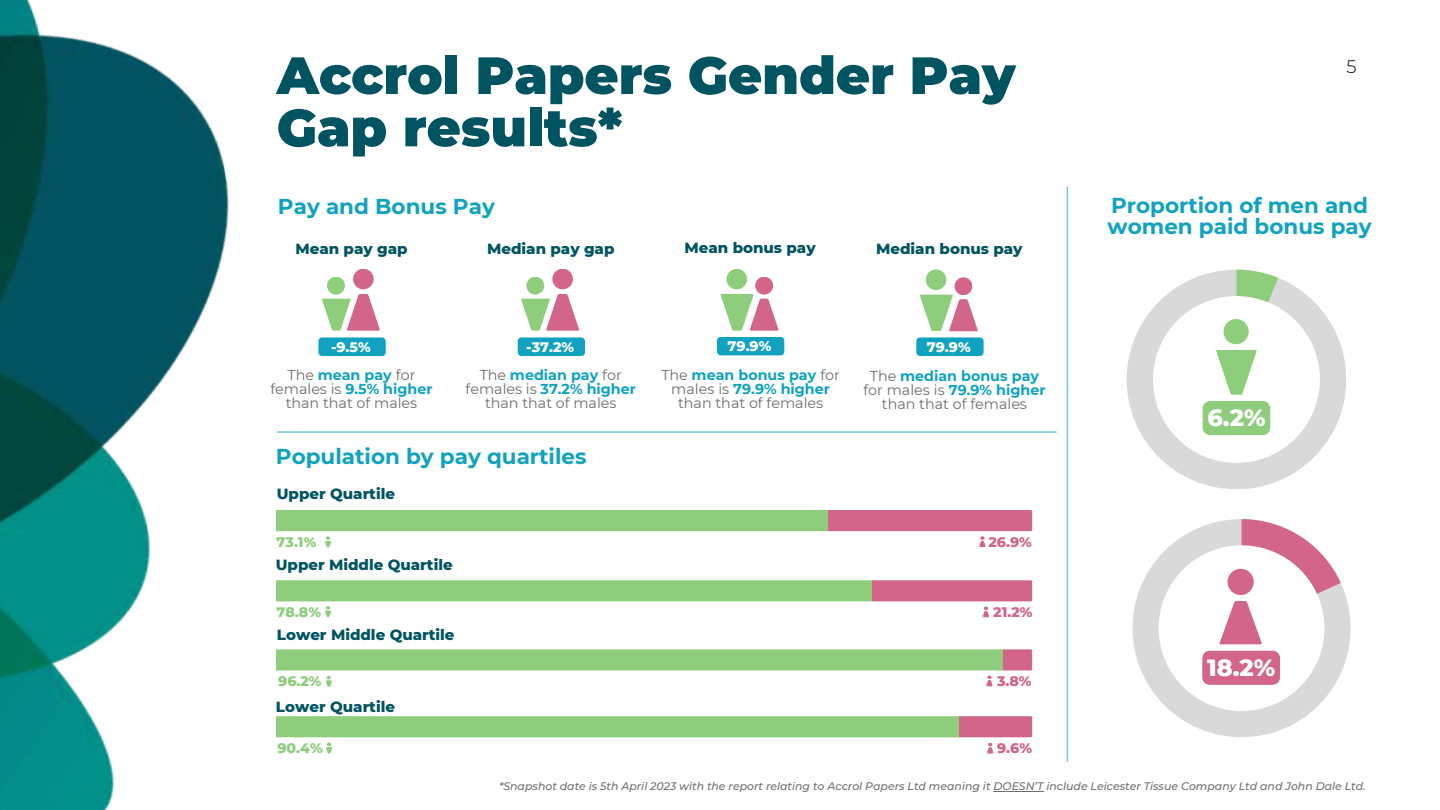
<style>
.page{position:relative;width:1440px;height:810px;background:#fff}
.page>*{position:absolute;margin:0;border:0;box-sizing:border-box;transform-origin:0 0}
.t1{font:900 52.3px/52.3px "Montserrat";color:#005461}
.t2{font:800 23.9px "Montserrat";color:#fff}
.t3{font:700 21.5px/21px "Montserrat";color:#10a2c0}
.t4{font:300 18.1px "Montserrat";color:#000}
.t5{font:800 15px "Montserrat";color:#005461}
.t6{font:14.3px/14.2px "Montserrat";color:#6e6e70;text-align:center}
.t7{font:800 14.1px "Montserrat";color:#fff}
.t8{font:800 14.1px "Montserrat";color:#8ecd7b}
.t9{font:800 14.1px "Montserrat";color:#d26589}
.t10{font:italic 500 10.9px "Montserrat";color:#6e6e70}
.s1{font-weight:700;color:#10a2c0}
</style>
<div class="page">
<img style="left:0;top:0;width:579px;height:810px">
<hr style="left:1067px;top:187px;width:1px;height:575px;background:#70c7d9">
<hr style="left:277px;top:431px;width:780px;height:2px;background:#70c7d9">
<div style="left:353px;top:269px;width:21px;height:20px;background:#d26589;border-radius:50%"></div>
<svg style="left:322px;top:294px;width:58px;height:37px"></svg>
<div style="left:327px;top:277px;width:18px;height:18px;background:#8ecd7b;border-radius:50%"></div>
<svg style="left:318px;top:337px;width:68px;height:19px"></svg>
<div style="left:552px;top:269px;width:21px;height:20px;background:#d26589;border-radius:50%"></div>
<svg style="left:521px;top:294px;width:58px;height:37px"></svg>
<div style="left:526px;top:277px;width:18px;height:18px;background:#8ecd7b;border-radius:50%"></div>
<svg style="left:518px;top:337px;width:67px;height:19px"></svg>
<div style="left:755px;top:277px;width:18px;height:18px;background:#d26589;border-radius:50%"></div>
<svg style="left:721px;top:294px;width:57px;height:37px"></svg>
<div style="left:726px;top:269px;width:21px;height:20px;background:#8ecd7b;border-radius:50%"></div>
<svg style="left:717px;top:337px;width:67px;height:18px"></svg>
<div style="left:954px;top:277px;width:18px;height:18px;background:#d26589;border-radius:50%"></div>
<svg style="left:920px;top:295px;width:58px;height:36px"></svg>
<div style="left:926px;top:269px;width:20px;height:21px;background:#8ecd7b;border-radius:50%"></div>
<svg style="left:916px;top:337px;width:68px;height:19px"></svg>
<svg style="left:277px;top:649px;width:755px;height:21px;background:#92c97d"></svg>
<svg style="left:277px;top:580px;width:755px;height:37px"></svg>
<svg style="left:986px;top:676px;width:7px;height:10px"></svg>
<svg style="left:326px;top:676px;width:6px;height:11px"></svg>
<svg style="left:277px;top:716px;width:755px;height:38px"></svg>
<svg style="left:1127px;top:270px;width:219px;height:219px"></svg>
<svg style="left:1236px;top:270px;width:42px;height:32px"></svg>
<svg style="left:1133px;top:519px;width:218px;height:218px"></svg>
<svg style="left:1242px;top:519px;width:99px;height:75px"></svg>
<svg style="left:1220px;top:601px;width:42px;height:43px"></svg>
<div style="left:1228px;top:569px;width:26px;height:26px;background:#d26589;border-radius:50%"></div>
<svg style="left:1216px;top:350px;width:41px;height:45px"></svg>
<div style="left:1224px;top:319px;width:25px;height:25px;background:#8ecd7b;border-radius:50%"></div>
<div style="left:1203px;top:401px;width:67px;height:34px;background:#8ecd7b;border-radius:7px"></div>
<div style="left:1202px;top:651px;width:78px;height:34px;background:#d26589;border-radius:7px"></div>
<hr style="left:993px;top:791px;width:50px;height:1px;background:#6e6e70">
<svg style="left:277px;top:510px;width:755px;height:38px"></svg>
<h1 class="t1" style="left:277px;top:49px;width:740px">Accrol Papers Gender Pay<br>Gap results*</h1>
<p class="t4" style="left:1346px;top:55px;width:12px">5</p>
<h3 class="t3" style="left:278px;top:196px;width:218px">Pay and Bonus Pay</h3>
<h3 class="t3" style="left:1108px;top:195px;width:266px">Proportion of men and women paid bonus pay</h3>
<p class="t5" style="left:295px;top:239px;width:114px">Mean pay gap</p>
<p class="t5" style="left:487px;top:239px;width:129px">Median pay gap</p>
<p class="t5" style="left:684px;top:239px;width:133px">Mean bonus pay</p>
<p class="t5" style="left:876px;top:239px;width:148px">Median bonus pay</p>
<p class="t7" style="left:331px;top:338px;width:41px">-9.5%</p>
<p class="t6" style="left:270px;top:368px;width:164px">The <span class="s1">mean pay</span> for females is <span class="s1">9.5% higher </span>than that of males</p>
<p class="t7" style="left:526px;top:338px;width:49px">-37.2%</p>
<p class="t6" style="left:466px;top:368px;width:172px">The <span class="s1">median pay</span> for females is <span class="s1">37.2% higher </span>than that of males</p>
<h3 class="t3" style="left:276px;top:446px;width:312px">Population by pay quartiles</h3>
<p class="t5" style="left:277px;top:484px;width:120px">Upper Quartile</p>
<p class="t7" style="left:728px;top:337px;width:45px">79.9%</p>
<p class="t6" style="left:661px;top:368px;width:180px">The <span class="s1">mean bonus pay</span> for males is <span class="s1">79.9% higher </span>than that of females</p>
<p class="t7" style="left:927px;top:338px;width:45px">79.9%</p>
<p class="t6" style="left:863px;top:368px;width:184px">The <span class="s1">median bonus pay </span>for males is <span class="s1">79.9% higher </span>than that of females</p>
<p class="t8" style="left:277px;top:533px;width:41px">73.1%</p>
<p class="t9" style="left:988px;top:533px;width:45px">26.9%</p>
<p class="t5" style="left:276px;top:556px;width:178px">Upper Middle Quartile</p>
<p class="t8" style="left:277px;top:603px;width:46px">78.8%</p>
<p class="t9" style="left:993px;top:603px;width:41px">21.2%</p>
<p class="t5" style="left:277px;top:626px;width:179px">Lower Middle Quartile</p>
<p class="t8" style="left:278px;top:672px;width:45px">96.2%</p>
<p class="t9" style="left:997px;top:672px;width:36px">3.8%</p>
<p class="t5" style="left:276px;top:697px;width:121px">Lower Quartile</p>
<p class="t8" style="left:277px;top:739px;width:47px">90.4%</p>
<p class="t9" style="left:997px;top:739px;width:36px">9.6%</p>
<h2 class="t2" style="left:1207px;top:403px;width:60px">6.2%</h2>
<h2 class="t2" style="left:1207px;top:653px;width:70px">18.2%</h2>
<p class="t10" style="left:499px;top:779px;width:868px">*Snapshot date is 5th April 2023 with the report relating to Accrol Papers Ltd meaning it DOESN’T include Leicester Tissue Company Ltd and John Dale Ltd.</p>
</div>
